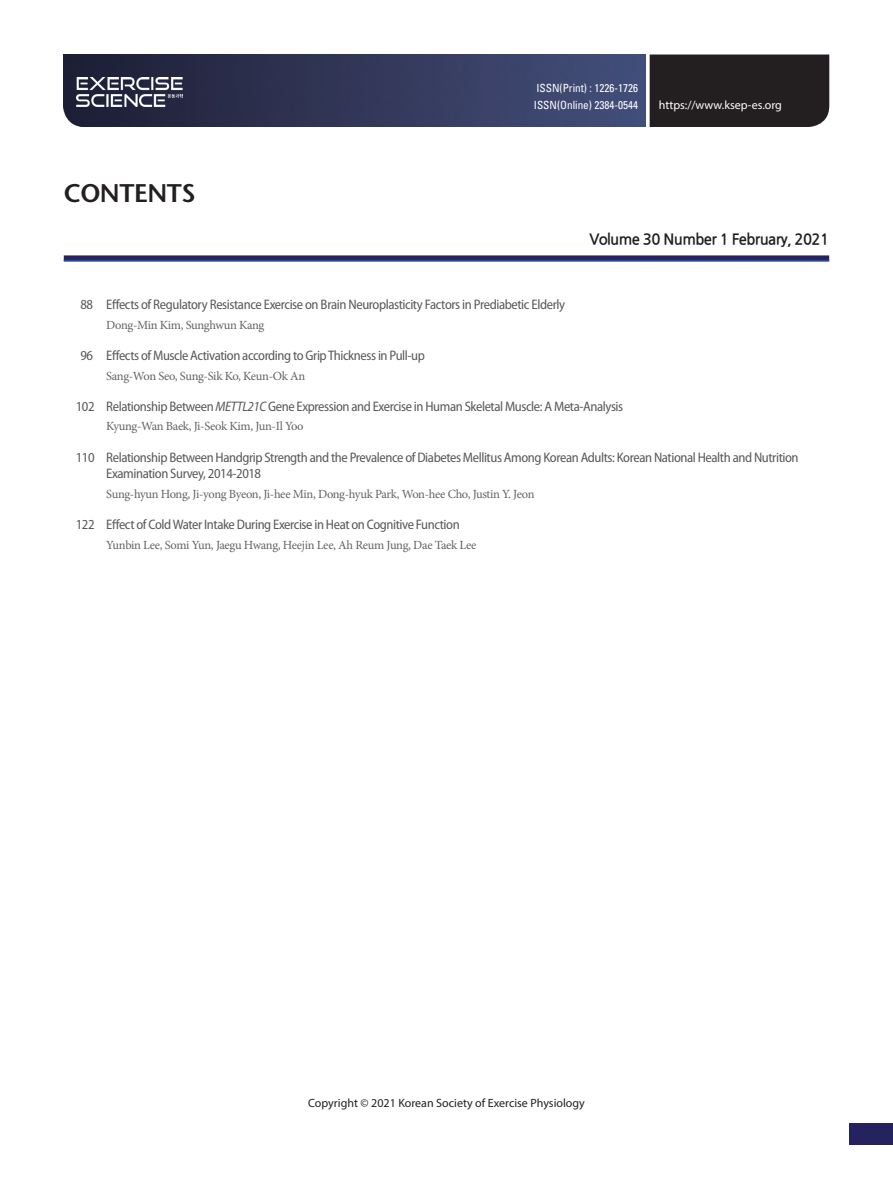
<style>
.page{position:relative;width:893px;height:1191px;background:#fff}
.page>*{position:absolute;margin:0;border:0;box-sizing:border-box;transform-origin:0 0}
.t1{font:600 25.5px "Stone Sans Std";letter-spacing:-.02em;color:#231f20}
.초록{font:15px "Nanum Gothic OTF Bold";letter-spacing:-.04em;color:#231f20}
.목차_제목_영문{font:semi-condensed 13.8px/16.5px "Myriad Pro";letter-spacing:-.03em;color:#57585a}
.목차_저자_영문{font:12.45px "Minion Pro";letter-spacing:-.03em;color:#636366}
.t2{font:12px "Myriad Pro";color:#231f20}
.t3{font:12px "Myriad Pro";color:#fff}
.t4{font:condensed 11.25px "Univers LT Std";color:#fff}
.s1{font-style:italic}
</style>
<div class="page">
<div style="left:849px;top:1123px;width:44px;height:21px;background:#262260"></div>
<div style="left:64px;top:255px;width:765px;height:6px;background:#262260"></div>
<hr style="left:64px;top:260px;width:765px;height:1px;background:#1e4e96">
<svg style="left:64px;top:55px;width:765px;height:72px;background:#30334d"></svg>
<img style="left:76px;top:77px;width:107px;height:30px">
<p class="t1" style="left:64px;top:178px;width:133px">CONTENTS</p>
<p class="t4" style="left:536px;top:81px;width:103px">ISSN(Print) : 1226-1726</p>
<p class="t4" style="left:534px;top:98px;width:106px">ISSN(Online) 2384-0544</p>
<p class="t3" style="left:659px;top:97px;width:125px">https://www.ksep-es.org</p>
<p class="초록" style="left:589px;top:231px;width:241px">Volume 30 Number 1 February, 2021</p>
<p class="목차_제목_영문" style="left:80px;top:296px;width:486px">88 Effects of Regulatory Resistance Exercise on Brain Neuroplasticity Factors in Prediabetic Elderly</p>
<p class="목차_저자_영문" style="left:106px;top:316px;width:159px">Dong-Min Kim, Sunghwun Kang</p>
<p class="목차_제목_영문" style="left:80px;top:347px;width:346px">96 Effects of Muscle Activation according to Grip Thickness in Pull-up</p>
<p class="목차_저자_영문" style="left:106px;top:367px;width:200px">Sang-Won Seo, Sung-Sik Ko, Keun-Ok An</p>
<p class="목차_제목_영문" style="left:76px;top:398px;width:549px">102 Relationship Between <span class="s1">METTL21C</span> Gene Expression and Exercise in Human Skeletal Muscle: A Meta-Analysis</p>
<p class="목차_저자_영문" style="left:106px;top:418px;width:199px">Kyung-Wan Baek, Ji-Seok Kim, Jun-Il Yoo</p>
<p class="목차_제목_영문" style="left:106px;top:449px;width:694px;text-indent:-31px">110 Relationship Between Handgrip Strength and the Prevalence of Diabetes Mellitus Among Korean Adults: Korean National Health and Nutrition<br>Examination Survey, 2014-2018</p>
<p class="목차_저자_영문" style="left:106px;top:485px;width:430px">Sung-hyun Hong, Ji-yong Byeon, Ji-hee Min, Dong-hyuk Park, Won-hee Cho, Justin Y. Jeon</p>
<p class="목차_제목_영문" style="left:76px;top:516px;width:385px">122 Effect of Cold Water Intake During Exercise in Heat on Cognitive Function</p>
<p class="목차_저자_영문" style="left:106px;top:536px;width:372px">Yunbin Lee, Somi Yun, Jaegu Hwang, Heejin Lee, Ah Reum Jung, Dae Taek Lee</p>
<p class="t2" style="left:308px;top:1095px;width:278px">Copyright © 2021 Korean Society of Exercise Physiology</p>
</div>
